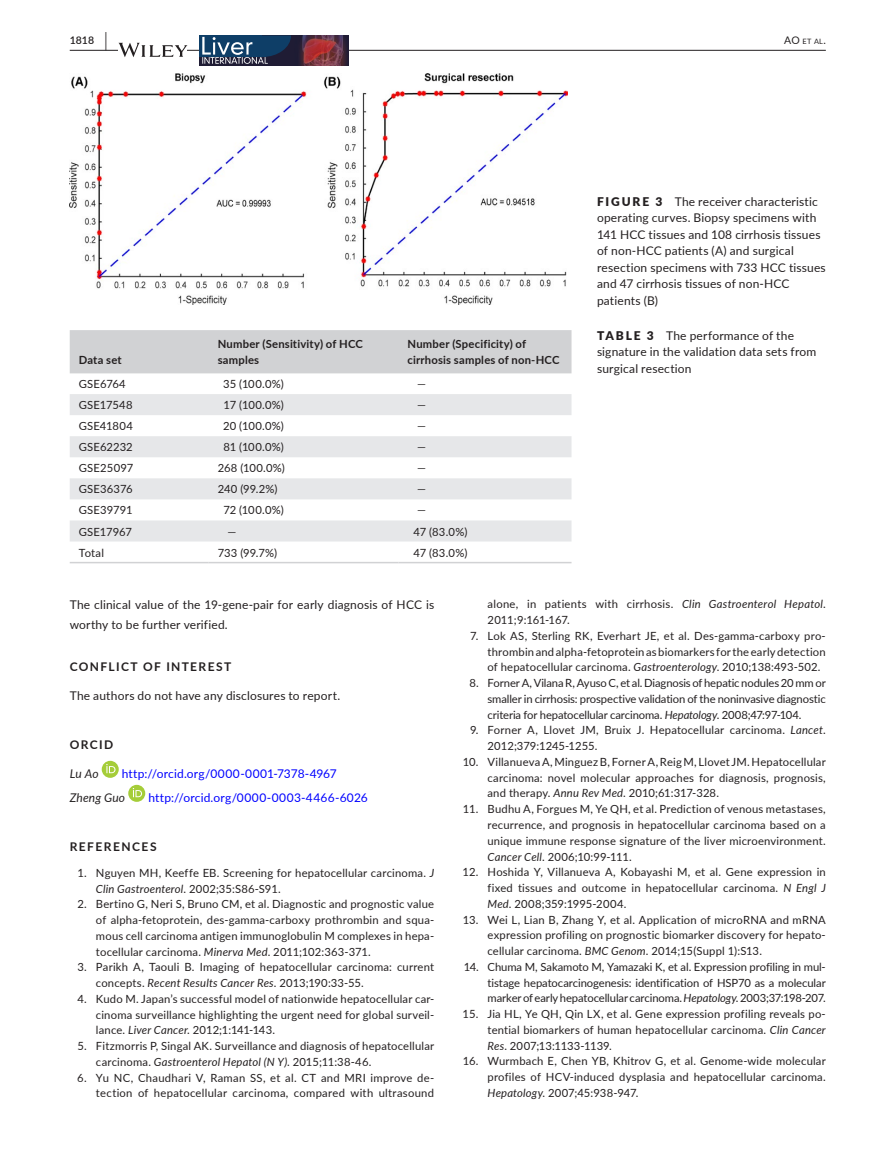
<style>
.page{position:relative;width:893px;height:1174px;background:#fff}
.page>*{position:absolute;margin:0;border:0;box-sizing:border-box;transform-origin:0 0}
.t1{font:12px/16.5px "Lato";letter-spacing:.015em;color:#231f20}
.t2{font:12px "Lato";letter-spacing:.015em;color:#00f}
.t3{font:700 12px "Lato";letter-spacing:.115em;color:#231f20}
.t4{font:italic 12px "Lato";letter-spacing:.015em;color:#231f20}
.t5{font:11.25px/15.8px "Lato";letter-spacing:.015em;color:#231f20;text-align:justify}
.t6{font:700 11.25px/15.8px "Lato";letter-spacing:.02em;color:#231f20}
.t7{font:11.25px "Lato";letter-spacing:-.015em;color:#231f20}
.t8{font:600 10.5px "Lato";color:#231f20}
.t9{font:7.35px "Lato";color:#231f20}
.s1{font-size:19.5px}
.s2{font-size:10.5px}
.s3{font-weight:900}
.s4{font-style:italic}
</style>
<div class="page">
<hr style="left:70px;top:50px;width:756px;height:1px;background:#231f20">
<svg style="left:119px;top:43px;width:68px;height:14px"></svg>
<img style="left:199px;top:35px;width:149px;height:30px">
<div style="left:199px;top:35px;width:63px;height:22px;background:#0e3e67"></div>
<svg style="left:202px;top:35px;width:89px;height:29px"></svg>
<div style="left:102px;top:761px;width:17px;height:17px;background:#a5cd39;border-radius:50%"></div>
<svg style="left:106px;top:764px;width:10px;height:9px"></svg>
<div style="left:128px;top:785px;width:17px;height:17px;background:#a5cd39;border-radius:50%"></div>
<svg style="left:133px;top:788px;width:9px;height:9px"></svg>
<img style="left:70px;top:73px;width:497px;height:231px">
<div style="left:70px;top:330px;width:501px;height:43px;background:#d1d2d4"></div>
<svg style="left:70px;top:394px;width:501px;height:147px;fill:#e6e7e9"></svg>
<hr style="left:70px;top:562px;width:139px;height:1px;background:#d1d2d4">
<hr style="left:209px;top:562px;width:189px;height:1px;background:#d1d2d4">
<hr style="left:398px;top:562px;width:173px;height:1px;background:#d1d2d4">
<p class="t8" style="left:70px;top:33px;width:39px">1818 <span class="s1">|</span></p>
<p class="t9" style="left:784px;top:36px;width:43px"><span class="s2">AO</span> et al<span class="s2">.</span></p>
<p class="t6" style="left:79px;top:352px;width:44px">Data set</p>
<p class="t6" style="left:218px;top:336px;width:147px">Number (Sensitivity) of HCC samples</p>
<p class="t6" style="left:407px;top:336px;width:153px">Number (Specificity) of cirrhosis samples of non-HCC</p>
<p class="t5" style="left:79px;top:376px;width:49px">GSE6764</p>
<p class="t5" style="left:223px;top:376px;width:62px">35 (100.0%)</p>
<p class="t5" style="left:417px;top:376px;width:10px">—</p>
<p class="t5" style="left:79px;top:397px;width:55px">GSE17548</p>
<p class="t5" style="left:224px;top:397px;width:62px">17 (100.0%)</p>
<p class="t5" style="left:417px;top:397px;width:10px">—</p>
<p class="t5" style="left:79px;top:418px;width:56px">GSE41804</p>
<p class="t5" style="left:223px;top:418px;width:62px">20 (100.0%)</p>
<p class="t5" style="left:417px;top:418px;width:10px">—</p>
<p class="t5" style="left:79px;top:439px;width:56px">GSE62232</p>
<p class="t5" style="left:223px;top:439px;width:62px">81 (100.0%)</p>
<p class="t5" style="left:417px;top:439px;width:10px">—</p>
<p class="t5" style="left:79px;top:460px;width:56px">GSE25097</p>
<p class="t5" style="left:218px;top:460px;width:69px">268 (100.0%)</p>
<p class="t5" style="left:417px;top:460px;width:10px">—</p>
<p class="t5" style="left:79px;top:481px;width:55px">GSE36376</p>
<p class="t5" style="left:218px;top:481px;width:61px">240 (99.2%)</p>
<p class="t5" style="left:417px;top:481px;width:10px">—</p>
<p class="t5" style="left:79px;top:502px;width:55px">GSE39791</p>
<p class="t5" style="left:223px;top:502px;width:62px">72 (100.0%)</p>
<p class="t5" style="left:417px;top:502px;width:10px">—</p>
<p class="t7" style="left:79px;top:523px;width:55px">GSE17967</p>
<p class="t5" style="left:227px;top:523px;width:10px">—</p>
<p class="t5" style="left:413px;top:523px;width:56px">47 (83.0%)</p>
<p class="t5" style="left:79px;top:544px;width:27px">Total</p>
<p class="t5" style="left:218px;top:544px;width:61px">733 (99.7%)</p>
<p class="t5" style="left:413px;top:544px;width:56px">47 (83.0%)</p>
<p class="t1" style="left:597px;top:192px;width:230px"><span class="s3">FIGURE 3</span> The receiver characteristic operating curves. Biopsy specimens with 141 HCC tissues and 108 cirrhosis tissues of non-HCC patients (A) and surgical resection specimens with 733 HCC tissues and 47 cirrhosis tissues of non-HCC patients (B)</p>
<p class="t1" style="left:597px;top:327px;width:221px"><span class="s3">TABLE 3</span> The performance of the signature in the validation data sets from surgical resection</p>
<p class="t1" style="left:70px;top:594px;width:366px;line-height:19.5px">The clinical value of the 19-gene-pair for early diagnosis of HCC is worthy to be further verified.</p>
<p class="t3" style="left:70px;top:657px;width:163px">CONFLICT OF INTEREST</p>
<p class="t1" style="left:70px;top:686px;width:272px">The authors do not have any disclosures to report.</p>
<p class="t3" style="left:70px;top:735px;width:45px">ORCID</p>
<p class="t4" style="left:70px;top:765px;width:30px">Lu Ao</p>
<p class="t2" style="left:122px;top:765px;width:217px">http://orcid.org/0000-0001-7378-4967</p>
<p class="t4" style="left:70px;top:789px;width:57px">Zheng Guo</p>
<p class="t2" style="left:148px;top:789px;width:221px">http://orcid.org/0000-0003-4466-6026</p>
<p class="t3" style="left:70px;top:838px;width:88px">REFERENCES</p>
<p class="t5" style="left:96px;top:864px;width:340px;text-indent:-18px">1. Nguyen MH, Keeffe EB. Screening for hepatocellular carcinoma. <span class="s4">J<br>Clin Gastroenterol</span>. 2002;35:S86‐S91.</p>
<p class="t5" style="left:96px;top:896px;width:340px;text-indent:-18px">2. Bertino G, Neri S, Bruno CM, et al. Diagnostic and prognostic value of alpha-fetoprotein, des-gamma-carboxy prothrombin and squa&shy;mous cell carcinoma antigen immunoglobulin M complexes in hepa&shy;tocellular carcinoma. <span class="s4">Minerva Med</span>. 2011;102:363‐371.</p>
<p class="t5" style="left:96px;top:959px;width:340px;text-indent:-18px">3. Parikh A, Taouli B. Imaging of hepatocellular carcinoma: current concepts. <span class="s4">Recent Results Cancer Res</span>. 2013;190:33‐55.</p>
<p class="t5" style="left:96px;top:990px;width:340px;text-indent:-18px">4. Kudo M. Japan’s successful model of nationwide hepatocellular car&shy;cinoma surveillance highlighting the urgent need for global surveil&shy;lance. <span class="s4">Liver Cancer</span>. 2012;1:141‐143.</p>
<p class="t5" style="left:96px;top:1037px;width:340px;text-indent:-18px">5. Fitzmorris P, Singal AK. Surveillance and diagnosis of hepatocellular carcinoma. <span class="s4">Gastroenterol Hepatol (N Y)</span>. 2015;11:38‐46.</p>
<p class="t5" style="left:77px;top:1069px;width:358px;text-align:right">6. Yu NC, Chaudhari V, Raman SS, et al. CT and MRI improve de&shy;tection of hepatocellular carcinoma, compared with ultrasound</p>
<p class="t5" style="left:488px;top:596px;width:340px">alone, in patients with cirrhosis. <span class="s4">Clin Gastroenterol Hepatol</span>.<br>2011;9:161‐167.</p>
<p class="t5" style="left:488px;top:627px;width:340px;text-indent:-17px">7. Lok AS, Sterling RK, Everhart JE, et al. Des-gamma-carboxy pro&shy;thrombin and alpha-fetoprotein as biomarkers for the early detection of hepatocellular carcinoma. <span class="s4">Gastroenterology</span>. 2010;138:493‐502.</p>
<p class="t5" style="left:487px;top:675px;width:340px;text-indent:-18px">8. Forner A, Vilana R, Ayuso C, et al. Diagnosis of hepatic nodules 20 mm or smaller in cirrhosis: prospective validation of the noninvasive diagnostic criteria for hepatocellular carcinoma. <span class="s4">Hepatology</span>. 2008;47:97‐104.</p>
<p class="t5" style="left:487px;top:722px;width:340px;text-indent:-17px">9. Forner A, Llovet JM, Bruix J. Hepatocellular carcinoma. <span class="s4">Lancet</span>.<br>2012;379:1245‐1255.</p>
<p class="t5" style="left:487px;top:753px;width:340px;text-indent:-25px">10. Villanueva A, Minguez B, Forner A, Reig M, Llovet JM. Hepatocellular carcinoma: novel molecular approaches for diagnosis, prognosis, and therapy. <span class="s4">Annu Rev Med</span>. 2010;61:317‐328.</p>
<p class="t5" style="left:487px;top:801px;width:340px;text-indent:-25px">11. Budhu A, Forgues M, Ye QH, et al. Prediction of venous metastases, recurrence, and prognosis in hepatocellular carcinoma based on a unique immune response signature of the liver microenvironment.<br><span class="s4">Cancer Cell</span>. 2006;10:99‐111.</p>
<p class="t5" style="left:488px;top:864px;width:340px;text-indent:-25px">12. Hoshida Y, Villanueva A, Kobayashi M, et al. Gene expression in fixed tissues and outcome in hepatocellular carcinoma. <span class="s4">N Engl J Med</span>. 2008;359:1995‐2004.</p>
<p class="t5" style="left:488px;top:911px;width:340px;text-indent:-25px">13. Wei L, Lian B, Zhang Y, et al. Application of microRNA and mRNA expression profiling on prognostic biomarker discovery for hepato&shy;cellular carcinoma. <span class="s4">BMC Genom</span>. 2014;15(Suppl 1):S13.</p>
<p class="t5" style="left:488px;top:958px;width:340px;text-indent:-24px">14. Chuma M, Sakamoto M, Yamazaki K, et al. Expression profiling in mul&shy;tistage hepatocarcinogenesis: identification of HSP70 as a molecular marker of early hepatocellular carcinoma. <span class="s4">Hepatology</span>. 2003;37:198‐207.</p>
<p class="t5" style="left:488px;top:1005px;width:340px;text-indent:-25px">15. Jia HL, Ye QH, Qin LX, et al. Gene expression profiling reveals po&shy;tential biomarkers of human hepatocellular carcinoma. <span class="s4">Clin Cancer Res</span>. 2007;13:1133‐1139.</p>
<p class="t5" style="left:487px;top:1053px;width:340px;text-indent:-25px">16. Wurmbach E, Chen YB, Khitrov G, et al. Genome-wide molecular profiles of HCV-induced dysplasia and hepatocellular carcinoma.<br><span class="s4">Hepatology</span>. 2007;45:938‐947.</p>
</div>
